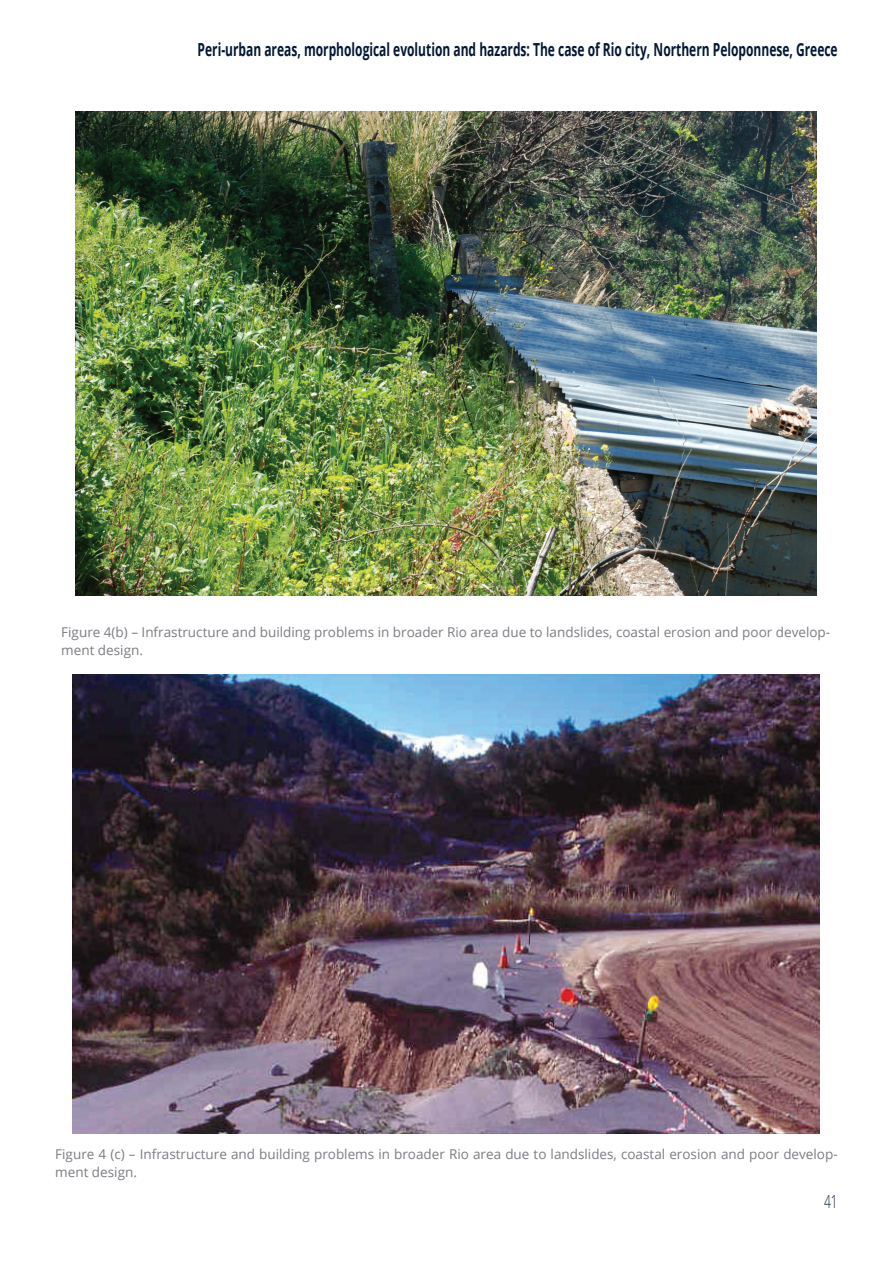
<style>
.page{position:relative;width:893px;height:1263px;background:#fff}
.page>*{position:absolute;margin:0;border:0;box-sizing:border-box;transform-origin:0 0}
.t1{font:700 18px "Open Sans";color:#041735;scale:.67 1}
.t2{font:300 18px "Open Sans";color:#041735;scale:.67 1}
.t3{font:13.5px/18px "Open Sans";color:#7b7d82}
</style>
<div class="page">
<img style="left:75px;top:111px;width:741px;height:485px">
<img style="left:72px;top:674px;width:747px;height:460px">
<h1 class="t1" style="left:198px;top:37px;width:957px">Peri-urban areas, morphological evolution and hazards: The case of Rio city, Northern Peloponnese, Greece</h1>
<p class="t3" style="left:61px;top:622px;width:770px">Figure 4(b) – Infrastructure and building problems in broader Rio area due to landslides, coastal erosion and poor develop&shy;ment design.</p>
<p class="t3" style="left:55px;top:1144px;width:784px">Figure 4 (c) – Infrastructure and building problems in broader Rio area due to landslides, coastal erosion and poor develop&shy;ment design.</p>
<h1 class="t2" style="left:824px;top:1189px;width:22px">41</h1>
</div>
